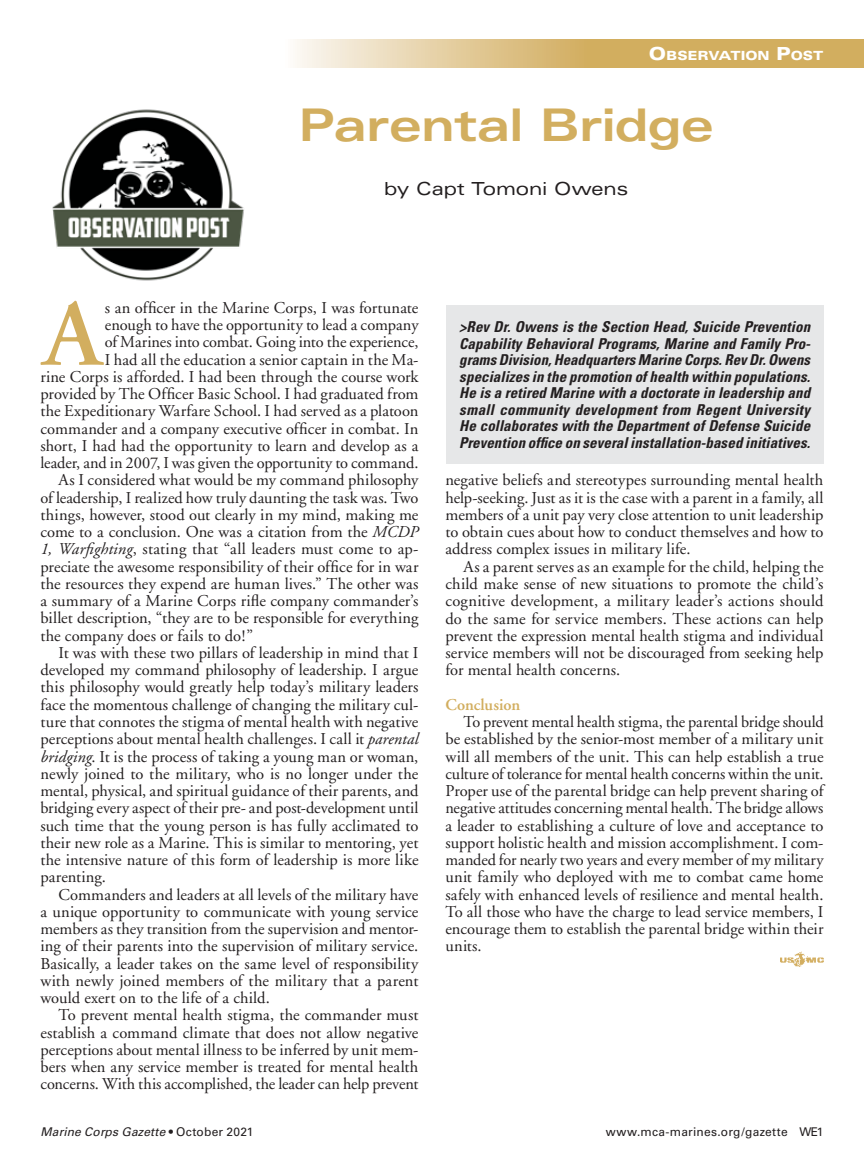
<style>
.page{position:relative;width:864px;height:1175px;background:#fff}
.page>*{position:absolute;margin:0;border:0;box-sizing:border-box;transform-origin:0 0}
.t1{font:600 94.5px "Adobe Garamond";color:#d2ae5f}
.t2{font:700 expanded 45px "Univers";letter-spacing:-.015em;color:#d2ae5f}
.t3{font:expanded 18px "Univers";letter-spacing:-.005em;color:#231f20}
.t4{font:16.5px/17.2px "Adobe Garamond";letter-spacing:.005em;color:#231f20;text-align:justify}
.t5{font:600 16.5px "Adobe Garamond";letter-spacing:-.005em;color:#d2ae5f}
.t6{font:italic 700 condensed 15px/16.5px "Univers";letter-spacing:.01em;color:#231f20;text-align:justify}
.t7{font:900 expanded 12.6px "Univers";letter-spacing:-.005em;color:#fff}
.t8{font:italic 12px "Univers";letter-spacing:.015em;color:#231f20}
.t9{font:12px "Univers";letter-spacing:.02em;color:#231f20}
.s1{font-size:18px}
.s2{font-style:italic}
.s3{font-style:normal}
</style>
<div class="page">
<svg style="left:295px;top:40px;width:569px;height:28px;background:#dcc083"></svg>
<img style="left:52px;top:109px;width:192px;height:172px">
<img style="left:781px;top:951px;width:43px;height:16px">
<div style="left:446px;top:305px;width:378px;height:158px;background:#e6e7e8"></div>
<p class="t7" style="left:649px;top:48px;width:176px"><span class="s1">O</span>BSERVATION <span class="s1">P</span>OST</p>
<h2 class="t2" style="left:299px;top:99px;width:417px">Parental Bridge</h2>
<p class="t3" style="left:384px;top:178px;width:246px">by Capt Tomoni Owens</p>
<h1 class="t1" style="left:43px;top:283px;width:61px">A</h1>
<p class="t4" style="left:105px;top:299px;width:315px">s an officer in the Marine Corps, I was fortunate</p>
<p class="t4" style="left:105px;top:317px;width:315px">enough to have the opportunity to lead a company</p>
<p class="t4" style="left:105px;top:334px;width:315px">of Marines into combat. Going into the experience,</p>
<p class="t4" style="left:105px;top:351px;width:315px">I had all the education a senior captain in the Ma-</p>
<p class="t4" style="left:40px;top:368px;width:380px">rine Corps is afforded. I had been through the course work</p>
<p class="t4" style="left:40px;top:386px;width:380px">provided by The Officer Basic School. I had graduated from</p>
<p class="t4" style="left:40px;top:403px;width:380px">the Expeditionary Warfare School. I had served as a platoon</p>
<p class="t4" style="left:40px;top:420px;width:379px">commander and a company executive officer in combat. In</p>
<p class="t4" style="left:40px;top:437px;width:380px">short, I had had the opportunity to learn and develop as a</p>
<p class="t4" style="left:40px;top:455px;width:380px">leader, and in 2007, I was given the opportunity to command.</p>
<p class="t4" style="left:59px;top:472px;width:362px">As I considered what would be my command philosophy</p>
<p class="t4" style="left:40px;top:489px;width:380px">of leadership, I realized how truly daunting the task was. Two</p>
<p class="t4" style="left:40px;top:506px;width:379px">things, however, stood out clearly in my mind, making me</p>
<p class="t4" style="left:40px;top:524px;width:380px">come to a conclusion. One was a citation from the <span class="s2">MCDP</span></p>
<p class="t4" style="left:40px;top:541px;width:379px"><span class="s2">1, Warfighting</span>, stating that “all leaders must come to ap-</p>
<p class="t4" style="left:40px;top:558px;width:380px">preciate the awesome responsibility of their office for in war</p>
<p class="t4" style="left:40px;top:575px;width:380px">the resources they expend are human lives.” The other was</p>
<p class="t4" style="left:40px;top:593px;width:379px">a summary of a Marine Corps rifle company commander’s</p>
<p class="t4" style="left:40px;top:610px;width:380px">billet description, “they are to be responsible for everything</p>
<p class="t4" style="left:40px;top:627px;width:214px">the company does or fails to do!”</p>
<p class="t4" style="left:59px;top:644px;width:362px">It was with these two pillars of leadership in mind that I</p>
<p class="t4" style="left:40px;top:662px;width:379px">developed my command philosophy of leadership. I argue</p>
<p class="t4" style="left:40px;top:679px;width:379px">this philosophy would greatly help today’s military leaders</p>
<p class="t4" style="left:40px;top:696px;width:379px">face the momentous challenge of changing the military cul-</p>
<p class="t4" style="left:40px;top:713px;width:379px">ture that connotes the stigma of mental health with negative</p>
<p class="t4" style="left:40px;top:731px;width:379px">perceptions about mental health challenges. I call it <span class="s2">parental</span></p>
<p class="t4" style="left:40px;top:748px;width:379px"><span class="s2">bridging</span>. It is the process of taking a young man or woman,</p>
<p class="t4" style="left:40px;top:765px;width:380px">newly joined to the military, who is no longer under the</p>
<p class="t4" style="left:40px;top:782px;width:380px">mental, physical, and spiritual guidance of their parents, and</p>
<p class="t4" style="left:40px;top:800px;width:380px">bridging every aspect of their pre- and post-development until</p>
<p class="t4" style="left:40px;top:817px;width:380px">such time that the young person is has fully acclimated to</p>
<p class="t4" style="left:40px;top:834px;width:379px">their new role as a Marine. This is similar to mentoring, yet</p>
<p class="t4" style="left:40px;top:851px;width:380px">the intensive nature of this form of leadership is more like</p>
<p class="t4" style="left:40px;top:869px;width:67px">parenting.</p>
<p class="t4" style="left:59px;top:886px;width:361px">Commanders and leaders at all levels of the military have</p>
<p class="t4" style="left:40px;top:903px;width:379px">a unique opportunity to communicate with young service</p>
<p class="t4" style="left:40px;top:920px;width:380px">members as they transition from the supervision and mentor-</p>
<p class="t4" style="left:40px;top:938px;width:379px">ing of their parents into the supervision of military service.</p>
<p class="t4" style="left:40px;top:955px;width:379px">Basically, a leader takes on the same level of responsibility</p>
<p class="t4" style="left:40px;top:972px;width:379px">with newly joined members of the military that a parent</p>
<p class="t4" style="left:40px;top:989px;width:231px">would exert on to the life of a child.</p>
<p class="t4" style="left:59px;top:1007px;width:361px">To prevent mental health stigma, the commander must</p>
<p class="t4" style="left:40px;top:1024px;width:379px">establish a command climate that does not allow negative</p>
<p class="t4" style="left:40px;top:1041px;width:380px">perceptions about mental illness to be inferred by unit mem-</p>
<p class="t4" style="left:40px;top:1058px;width:379px">bers when any service member is treated for mental health</p>
<p class="t4" style="left:40px;top:1076px;width:379px">concerns. With this accomplished, the leader can help prevent</p>
<p class="t6" style="left:459px;top:318px;width:353px">&gt;Rev Dr. Owens is the Section Head, Suicide Prevention Capability Behavioral Programs, Marine and Family Pro&shy;grams Division, Headquarters Marine Corps. Rev Dr. Owens specializes in the promotion of health within populations.<br>He is a retired Marine with a doctorate in leadership and small community development from Regent University He collaborates with the Department of Defense Suicide Prevention office on several installation-based initiatives.</p>
<p class="t4" style="left:446px;top:472px;width:380px">negative beliefs and stereotypes surrounding mental health help-seeking. Just as it is the case with a parent in a family, all members of a unit pay very close attention to unit leadership to obtain cues about how to conduct themselves and how to address complex issues in military life.</p>
<p class="t4" style="left:446px;top:558px;width:380px;text-indent:18px">As a parent serves as an example for the child, helping the child make sense of new situations to promote the child’s cognitive development, a military leader’s actions should do the same for service members. These actions can help prevent the expression mental health stigma and individual service members will not be discouraged from seeking help for mental health concerns.</p>
<p class="t5" style="left:446px;top:695px;width:76px">Conclusion</p>
<p class="t4" style="left:446px;top:713px;width:380px;text-indent:18px">To prevent mental health stigma, the parental bridge should be established by the senior-most member of a military unit will all members of the unit. This can help establish a true culture of tolerance for mental health concerns within the unit.<br>Proper use of the parental bridge can help prevent sharing of negative attitudes concerning mental health. The bridge allows a leader to establishing a culture of love and acceptance to support holistic health and mission accomplishment. I com&shy;manded for nearly two years and every member of my military unit family who deployed with me to combat came home safely with enhanced levels of resilience and mental health.<br>To all those who have the charge to lead service members, I encourage them to establish the parental bridge within their units.</p>
<p class="t8" style="left:41px;top:1124px;width:215px">Marine Corps Gazette <span class="s3">• October 2021</span></p>
<p class="t9" style="left:606px;top:1124px;width:219px">www.mca-marines.org/gazette WE1</p>
</div>
